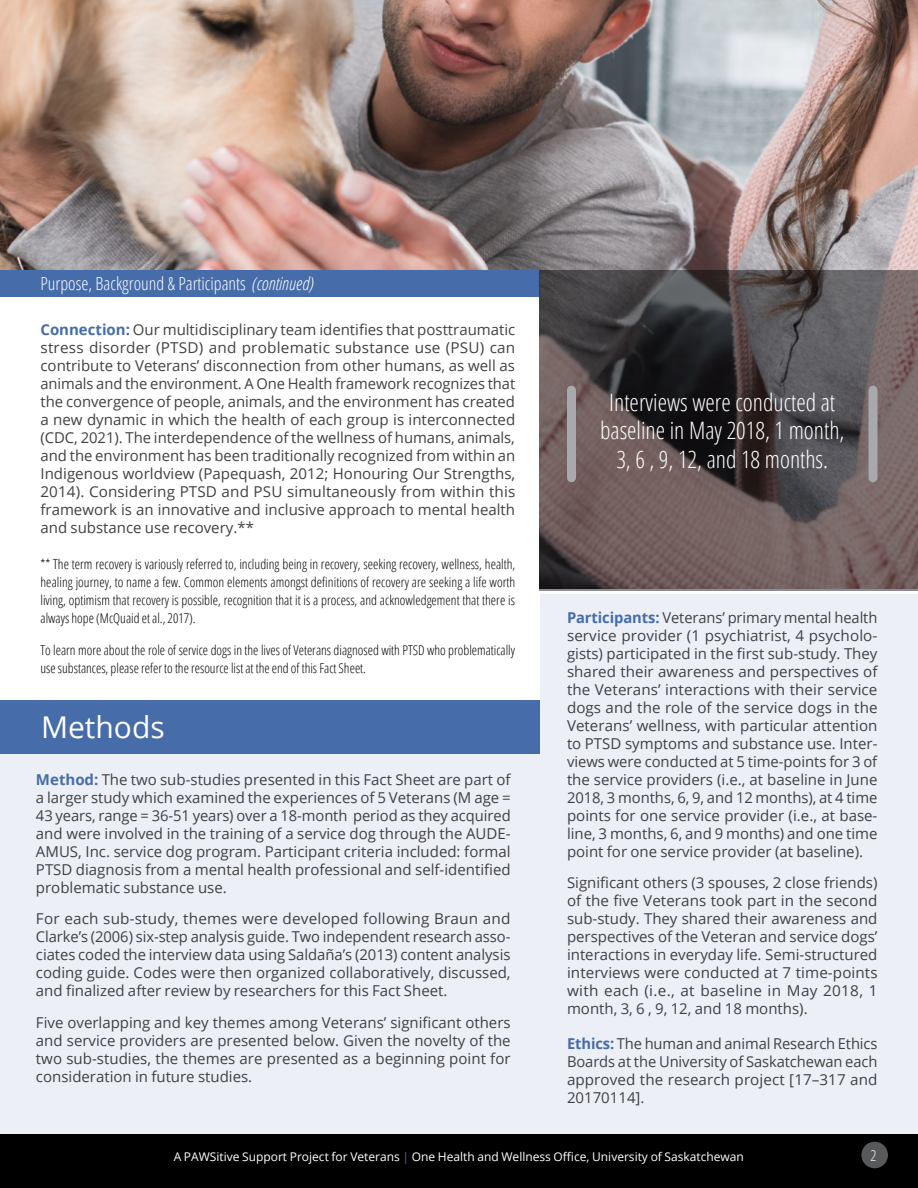
<style>
.page{position:relative;width:918px;height:1188px;background:#fff}
.page>*{position:absolute;margin:0;border:0;box-sizing:border-box;transform-origin:0 0}
.t1{font:30px "Open Sans";color:#fff}
.t2{font:300 condensed 24px/28.8px "Open Sans";color:#fff;text-align:center}
.t3{font:300 condensed 18px "Open Sans";color:#fff}
.t4{font:15px/18px "Open Sans";color:#414042;text-align:justify}
.t5{font:300 condensed 15px "Open Sans";color:#fff}
.t6{font:300 condensed 13.5px/18px "Open Sans";color:#000;text-align:justify}
.t7{font:12px "Open Sans";color:#fff}
.s1{font-style:italic}
.s2{font-weight:700;color:#466ca9}
.s3{color:#466ca9}
</style>
<div class="page">
<div style="left:0;top:700px;width:540px;height:440px;background:#ecf0f6"></div>
<div style="left:540px;top:594px;width:378px;height:546px;background:#ecf0f6"></div>
<div style="left:0;top:700px;width:540px;height:54px;background:#466ca9"></div>
<img style="left:0;top:0;width:540px;height:270px">
<img style="left:540px;top:0;width:378px;height:270px">
<div style="left:0;top:270px;width:540px;height:27px;background:#466ca9"></div>
<div style="left:0;top:1134px;width:918px;height:54px;background:#000"></div>
<svg style="left:540px;top:270px;width:378px;height:320px;background:#594f50"></svg>
<div style="left:567px;top:390px;width:9px;height:88px;background:#a7a9ac"></div>
<div style="left:868px;top:390px;width:10px;height:88px;background:#a7a9ac"></div>
<div style="left:861px;top:1142px;width:27px;height:26px;background:#58595b;border-radius:50%"></div>
<p class="t3" style="left:40px;top:272px;width:275px">Purpose, Background &amp; Participants <span class="s1">(continued)</span></p>
<p class="t4" style="left:40px;top:321px;width:476px"><span class="s2">Connection:</span> Our multidisciplinary team identifies that posttraumatic stress disorder (PTSD) and problematic substance use (PSU) can contribute to Veterans’ disconnection from other humans, as well as animals and the environment. A One Health framework recognizes that the convergence of people, animals, and the environment has created a new dynamic in which the health of each group is interconnected (CDC, 2021). The interdependence of the wellness of humans, animals, and the environment has been traditionally recognized from within an Indigenous worldview (Papequash, 2012; Honouring Our Strengths, 2014). Considering PTSD and PSU simultaneously from within this framework is an innovative and inclusive approach to mental health and substance use recovery.**</p>
<p class="t6" style="left:40px;top:555px;width:476px">** The term recovery is variously referred to, including being in recovery, seeking recovery, wellness, health, healing journey, to name a few. Common elements amongst definitions of recovery are seeking a life worth living, optimism that recovery is possible, recognition that it is a process, and acknowledgement that there is always hope (McQuaid et al., 2017).</p>
<p class="t6" style="left:40px;top:641px;width:476px">To learn more about the role of service dogs in the lives of Veterans diagnosed with PTSD who problematically use substances, please refer to the resource list at the end of this Fact Sheet.</p>
<h1 class="t1" style="left:41px;top:707px;width:125px">Methods</h1>
<p class="t4" style="left:36px;top:770px;width:476px"><span class="s2">Method:</span> The two sub-studies presented in this Fact Sheet are part of a larger study which examined the experiences of 5 Veterans (M age = 43 years, range = 36-51 years) over a 18-month period as they acquired and were involved in the training of a service dog through the AUDE-AMUS, Inc. service dog program. Participant criteria included: formal PTSD diagnosis from a mental health professional and self-identified problematic substance use.</p>
<p class="t4" style="left:36px;top:909px;width:476px">For each sub-study, themes were developed following Braun and Clarke’s (2006) six-step analysis guide. Two independent research asso&shy;ciates coded the interview data using Saldaña’s (2013) content analysis coding guide. Codes were then organized collaboratively, discussed, and finalized after review by researchers for this Fact Sheet.</p>
<p class="t4" style="left:36px;top:1013px;width:476px">Five overlapping and key themes among Veterans’ significant others and service providers are presented below. Given the novelty of the two sub-studies, the themes are presented as a beginning point for consideration in future studies.</p>
<h2 class="t2" style="left:600px;top:387px;width:246px">Interviews were conducted at baseline in May 2018, 1 month,<br>3, 6 , 9, 12, and 18 months.</h2>
<p class="t4" style="left:567px;top:608px;width:312px"><span class="s2">Participants:</span> Veterans’ primary mental health service provider (1 psychiatrist, 4 psycholo&shy;gists) participated in the first sub-study. They shared their awareness and perspectives of the Veterans’ interactions with their service dogs and the role of the service dogs in the Veterans’ wellness, with particular attention to PTSD symptoms and substance use. Inter&shy;views were conducted at 5 time-points for 3 of the service providers (i.e., at baseline in June 2018, 3 months, 6, 9, and 12 months), at 4 time points for one service provider (i.e., at base&shy;line, 3 months, 6, and 9 months) and one time point for one service provider (at baseline).</p>
<p class="t4" style="left:567px;top:873px;width:312px">Significant others (3 spouses, 2 close friends) of the five Veterans took part in the second sub-study. They shared their awareness and perspectives of the Veteran and service dogs’ interactions in everyday life. Semi-structured interviews were conducted at 7 time-points with each (i.e., at baseline in May 2018, 1 month, 3, 6 , 9, 12, and 18 months).</p>
<p class="t4" style="left:567px;top:1034px;width:312px"><span class="s2">Ethics:</span> The human and animal Research Ethics Boards at the University of Saskatchewan each approved the research project [17–317 and 20170114].</p>
<p class="t7" style="left:174px;top:1148px;width:572px">A PAWSitive Support Project for Veterans <span class="s3">|</span> One Health and Wellness Office, University of Saskatchewan</p>
<p class="t5" style="left:870px;top:1145px;width:7px">2</p>
</div>
